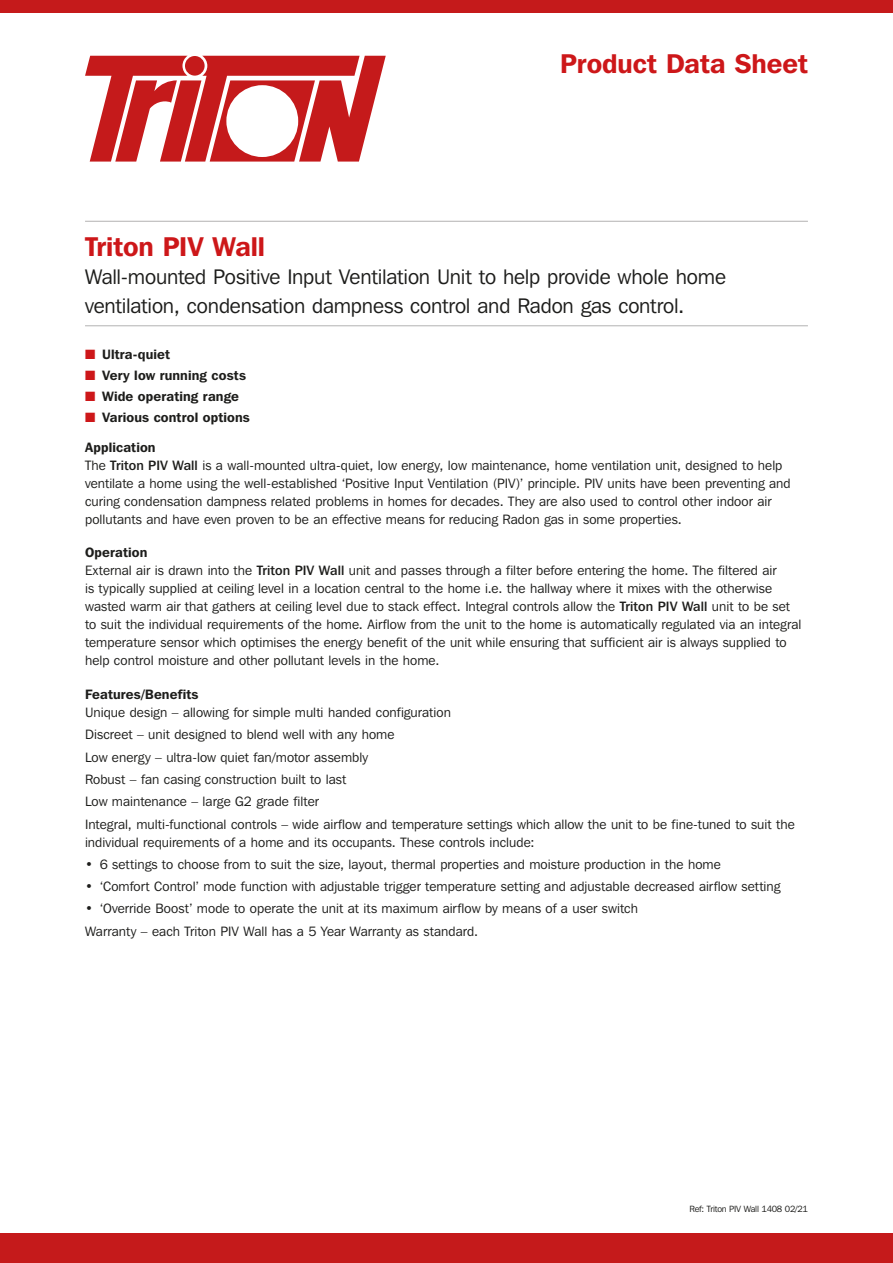
<style>
.page{position:relative;width:893px;height:1263px;background:#fff}
.page>*{position:absolute;margin:0;border:0;box-sizing:border-box;transform-origin:0 0}
.Header___Product_Nam{font:600 27px "Franklin Gothic IT Cby BT";letter-spacing:-.005em;color:#cd1719}
.Header___Product_Nam-2{font:21px/28.5px "Franklin Gothic IT Cby BT";letter-spacing:-.01em;color:#1d1d1b}
.Body_Copy{font:13.5px/18px "Franklin Gothic IT Cby BT";letter-spacing:.005em;color:#1d1d1b}
.Body___Bold_Headings{font:600 13.5px "Franklin Gothic IT Cby BT";letter-spacing:.01em;color:#1d1d1b}
.t1{font:9px "Franklin Gothic IT Cby BT";letter-spacing:-.025em;color:#1d1d1b}
.s1{color:#cd1719}
.s2{font-weight:500}
</style>
<div class="page">
<div style="left:0;top:0;width:893px;height:13px;background:#c51a1b"></div>
<svg style="left:85px;top:56px;width:301px;height:106px"></svg>
<div style="left:185px;top:56px;width:20px;height:20px;background:#c51a1b;border-radius:50%"></div>
<div style="left:0;top:1233px;width:893px;height:30px;background:#c51a1b"></div>
<hr style="left:85px;top:221px;width:723px;height:1px;background:#b3b2b2">
<hr style="left:85px;top:325px;width:723px;height:1px;background:#b3b2b2">
<h1 class="Header___Product_Nam" style="left:560px;top:46px;width:249px">Product Data Sheet</h1>
<p class="Header___Product_Nam" style="left:85px;top:229px;width:181px">Triton PIV Wall</p>
<p class="Header___Product_Nam-2" style="left:85px;top:262px;width:642px">Wall-mounted Positive Input Ventilation Unit to help provide whole home ventilation, condensation dampness control and Radon gas control.</p>
<p class="Body___Bold_Headings" style="left:85px;top:346px;width:87px"><span class="s1">■</span> Ultra-quiet</p>
<p class="Body___Bold_Headings" style="left:85px;top:367px;width:163px"><span class="s1">■</span> Very low running costs</p>
<p class="Body___Bold_Headings" style="left:85px;top:388px;width:155px"><span class="s1">■</span> Wide operating range</p>
<p class="Body___Bold_Headings" style="left:85px;top:409px;width:166px"><span class="s1">■</span> Various control options</p>
<p class="Body___Bold_Headings" style="left:85px;top:438px;width:72px">Application</p>
<p class="Body_Copy" style="left:85px;top:456px;width:707px">The <span class="s2">Triton PIV Wall</span> is a wall-mounted ultra-quiet, low energy, low maintenance, home ventilation unit, designed to help ventilate a home using the well-established ‘Positive Input Ventilation (PIV)’ principle. PIV units have been preventing and curing condensation dampness related problems in homes for decades. They are also used to control other indoor air pollutants and have even proven to be an effective means for reducing Radon gas in some properties.</p>
<p class="Body___Bold_Headings" style="left:85px;top:544px;width:64px">Operation</p>
<p class="Body_Copy" style="left:85px;top:561px;width:718px">External air is drawn into the <span class="s2">Triton PIV Wall</span> unit and passes through a filter before entering the home. The filtered air<br>is typically supplied at ceiling level in a location central to the home i.e. the hallway where it mixes with the otherwise wasted warm air that gathers at ceiling level due to stack effect. Integral controls allow the <span class="s2">Triton PIV Wall</span> unit to be set to suit the individual requirements of the home. Airflow from the unit to the home is automatically regulated via an integral temperature sensor which optimises the energy benefit of the unit while ensuring that sufficient air is always supplied to help control moisture and other pollutant levels in the home.</p>
<p class="Body___Bold_Headings" style="left:85px;top:686px;width:115px">Features/Benefits</p>
<p class="Body_Copy" style="left:85px;top:703px;width:367px">Unique design – allowing for simple multi handed configuration</p>
<p class="Body_Copy" style="left:85px;top:725px;width:311px">Discreet – unit designed to blend well with any home</p>
<p class="Body_Copy" style="left:85px;top:748px;width:285px">Low energy – ultra-low quiet fan/motor assembly</p>
<p class="Body_Copy" style="left:85px;top:770px;width:263px">Robust – fan casing construction built to last</p>
<p class="Body_Copy" style="left:85px;top:792px;width:235px">Low maintenance – large G2 grade filter</p>
<p class="Body_Copy" style="left:85px;top:814px;width:711px">Integral, multi-functional controls – wide airflow and temperature settings which allow the unit to be fine-tuned to suit the individual requirements of a home and its occupants. These controls include:</p>
<p class="Body_Copy" style="left:85px;top:855px;width:637px">• 6 settings to choose from to suit the size, layout, thermal properties and moisture production in the home</p>
<p class="Body_Copy" style="left:85px;top:877px;width:697px">• ‘Comfort Control’ mode function with adjustable trigger temperature setting and adjustable decreased airflow setting</p>
<p class="Body_Copy" style="left:85px;top:899px;width:554px">• ‘Override Boost’ mode to operate the unit at its maximum airflow by means of a user switch</p>
<p class="Body_Copy" style="left:85px;top:921px;width:395px">Warranty – each Triton PIV Wall has a 5 Year Warranty as standard.</p>
<p class="t1" style="left:689px;top:1203px;width:120px">Ref: Triton PIV Wall 1408 02/21</p>
</div>
